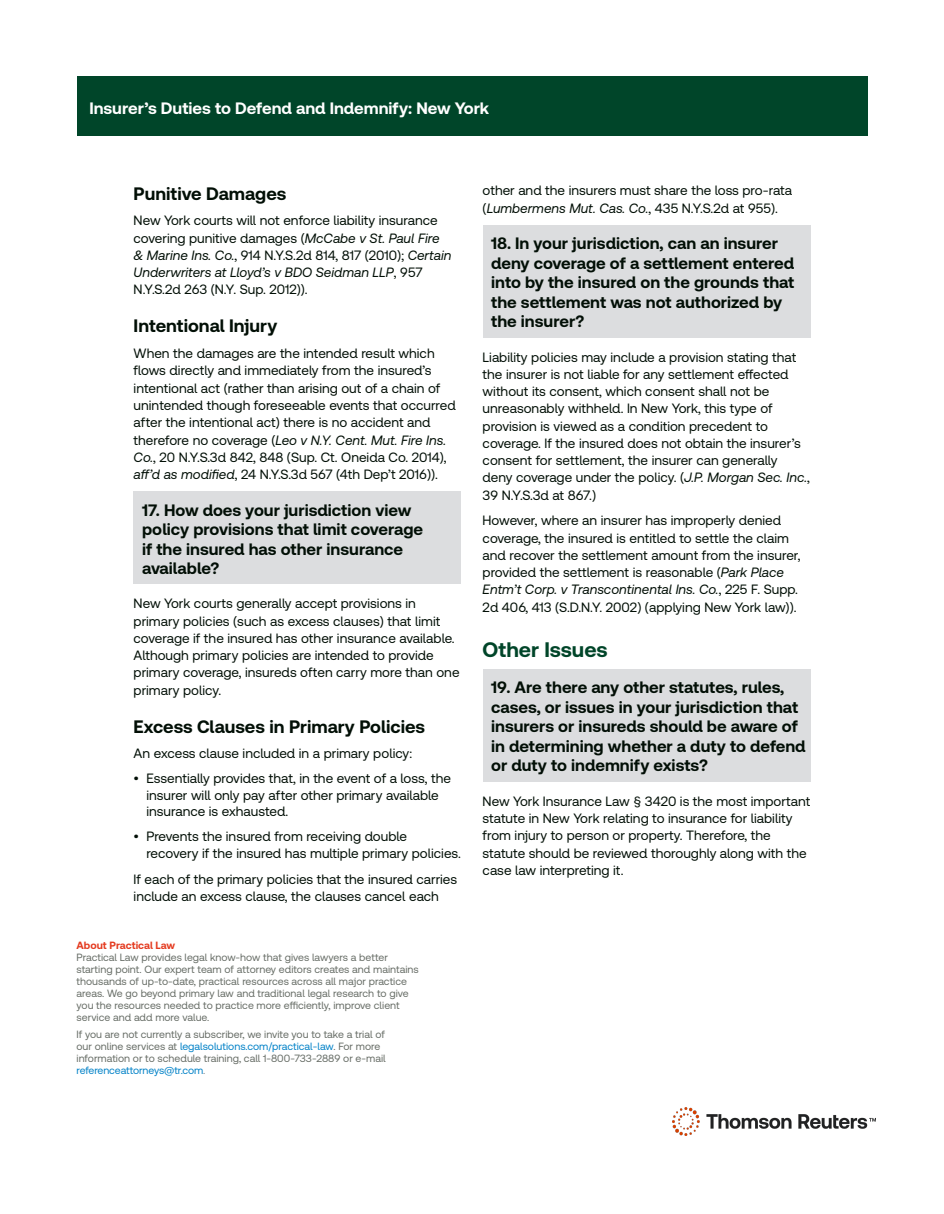
<style>
.page{position:relative;width:944px;height:1214px;background:#fff}
.page>*{position:absolute;margin:0;border:0;box-sizing:border-box;transform-origin:0 0}
.t1{font:700 21px "Clario";color:#004529}
.t2{font:700 18px "Clario";color:#020f06}
.t3{font:700 16.5px/19.5px "Clario";color:#020f06}
.t4{font:700 16.5px "Clario";color:#fff}
.t5{font:13.5px/17.2px "Clario";color:#020f06}
.t6{font:10.5px/12px "Clario";color:#676d66}
.t7{font:700 10.5px "Clario";color:#e43b20}
.s1{font-style:italic}
.s2{color:#0081c7}
.s3{color:#86888b}
</style>
<div class="page">
<div style="left:77px;top:77px;width:790px;height:59px;background:#004529"></div>
<img style="left:672px;top:1107px;width:203px;height:28px">
<div style="left:134px;top:491px;width:327px;height:93px;background:#dcdddf"></div>
<div style="left:482px;top:225px;width:328px;height:112px;background:#dcdddf"></div>
<div style="left:482px;top:669px;width:328px;height:112px;background:#dcdddf"></div>
<p class="t4" style="left:89px;top:98px;width:401px">Insurer’s Duties to Defend and Indemnify: New York</p>
<h2 class="t2" style="left:134px;top:182px;width:154px">Punitive Damages</h2>
<p class="t5" style="left:134px;top:212px;width:319px">New York courts will not enforce liability insurance covering punitive damages (<span class="s1">McCabe v St. Paul Fire &amp; Marine Ins. Co.</span>, 914 N.Y.S.2d 814, 817 (2010); <span class="s1">Certain Underwriters at Lloyd’s v BDO Seidman LLP</span>, 957<br>N.Y.S.2d 263 (N.Y. Sup. 2012)).</p>
<h2 class="t2" style="left:134px;top:315px;width:145px">Intentional Injury</h2>
<p class="t5" style="left:134px;top:344px;width:323px">When the damages are the intended result which flows directly and immediately from the insured’s intentional act (rather than arising out of a chain of unintended though foreseeable events that occurred after the intentional act) there is no accident and therefore no coverage (<span class="s1">Leo v N.Y. Cent. Mut. Fire Ins.<br>Co.</span>, 20 N.Y.S.3d 842, 848 (Sup. Ct. Oneida Co. 2014), <span class="s1">aff’d as modified</span>, 24 N.Y.S.3d 567 (4th Dep’t 2016)).</p>
<p class="t3" style="left:142px;top:499px;width:282px">17. How does your jurisdiction view policy provisions that limit coverage if the insured has other insurance available?</p>
<p class="t5" style="left:134px;top:594px;width:327px">New York courts generally accept provisions in primary policies (such as excess clauses) that limit coverage if the insured has other insurance available.<br>Although primary policies are intended to provide primary coverage, insureds often carry more than one primary policy.</p>
<h2 class="t2" style="left:134px;top:715px;width:293px">Excess Clauses in Primary Policies</h2>
<p class="t5" style="left:134px;top:744px;width:280px">An excess clause included in a primary policy:</p>
<p class="t5" style="left:146px;top:770px;width:306px;line-height:16.5px;text-indent:-13px">• Essentially provides that, in the event of a loss, the insurer will only pay after other primary available insurance is exhausted.</p>
<p class="t5" style="left:146px;top:828px;width:316px;line-height:16.5px;text-indent:-13px">• Prevents the insured from receiving double recovery if the insured has multiple primary policies.</p>
<p class="t5" style="left:134px;top:870px;width:325px">If each of the primary policies that the insured carries include an excess clause, the clauses cancel each</p>
<p class="t7" style="left:77px;top:939px;width:100px">About Practical Law</p>
<p class="t6" style="left:77px;top:951px;width:344px">Practical Law provides legal know-how that gives lawyers a better starting point. Our expert team of attorney editors creates and maintains thousands of up-to-date, practical resources across all major practice areas. We go beyond primary law and traditional legal research to give you the resources needed to practice more efficiently, improve client service and add more value.</p>
<p class="t6" style="left:77px;top:1027px;width:311px">If you are not currently a subscriber, we invite you to take a trial of our online services at <span class="s2">legalsolutions.com/practical-law</span>. For more information or to schedule training, call 1-800-733-2889 or e-mail <span class="s2">referenceattorneys@tr.com</span><span class="s3">.</span></p>
<p class="t5" style="left:482px;top:182px;width:311px">other and the insurers must share the loss pro-rata (<span class="s1">Lumbermens Mut. Cas. Co.</span>, 435 N.Y.S.2d at 955).</p>
<p class="t3" style="left:491px;top:233px;width:305px">18. In your jurisdiction, can an insurer deny coverage of a settlement entered into by the insured on the grounds that the settlement was not authorized by the insurer?</p>
<p class="t5" style="left:482px;top:348px;width:329px">Liability policies may include a provision stating that the insurer is not liable for any settlement effected without its consent, which consent shall not be unreasonably withheld. In New York, this type of provision is viewed as a condition precedent to coverage. If the insured does not obtain the insurer’s consent for settlement, the insurer can generally deny coverage under the policy. (<span class="s1">J.P. Morgan Sec. Inc.</span>, 39 N.Y.S.3d at 867.)</p>
<p class="t5" style="left:482px;top:511px;width:319px">However, where an insurer has improperly denied coverage, the insured is entitled to settle the claim and recover the settlement amount from the insurer, provided the settlement is reasonable (<span class="s1">Park Place Entm’t Corp. v Transcontinental Ins. Co.</span>, 225 F. Supp.<br>2d 406, 413 (S.D.N.Y. 2002) (applying New York law)).</p>
<h1 class="t1" style="left:482px;top:636px;width:126px">Other Issues</h1>
<p class="t3" style="left:491px;top:677px;width:316px">19. Are there any other statutes, rules, cases, or issues in your jurisdiction that insurers or insureds should be aware of in determining whether a duty to defend or duty to indemnify exists?</p>
<p class="t5" style="left:482px;top:792px;width:329px">New York Insurance Law § 3420 is the most important statute in New York relating to insurance for liability from injury to person or property. Therefore, the statute should be reviewed thoroughly along with the case law interpreting it.</p>
</div>
